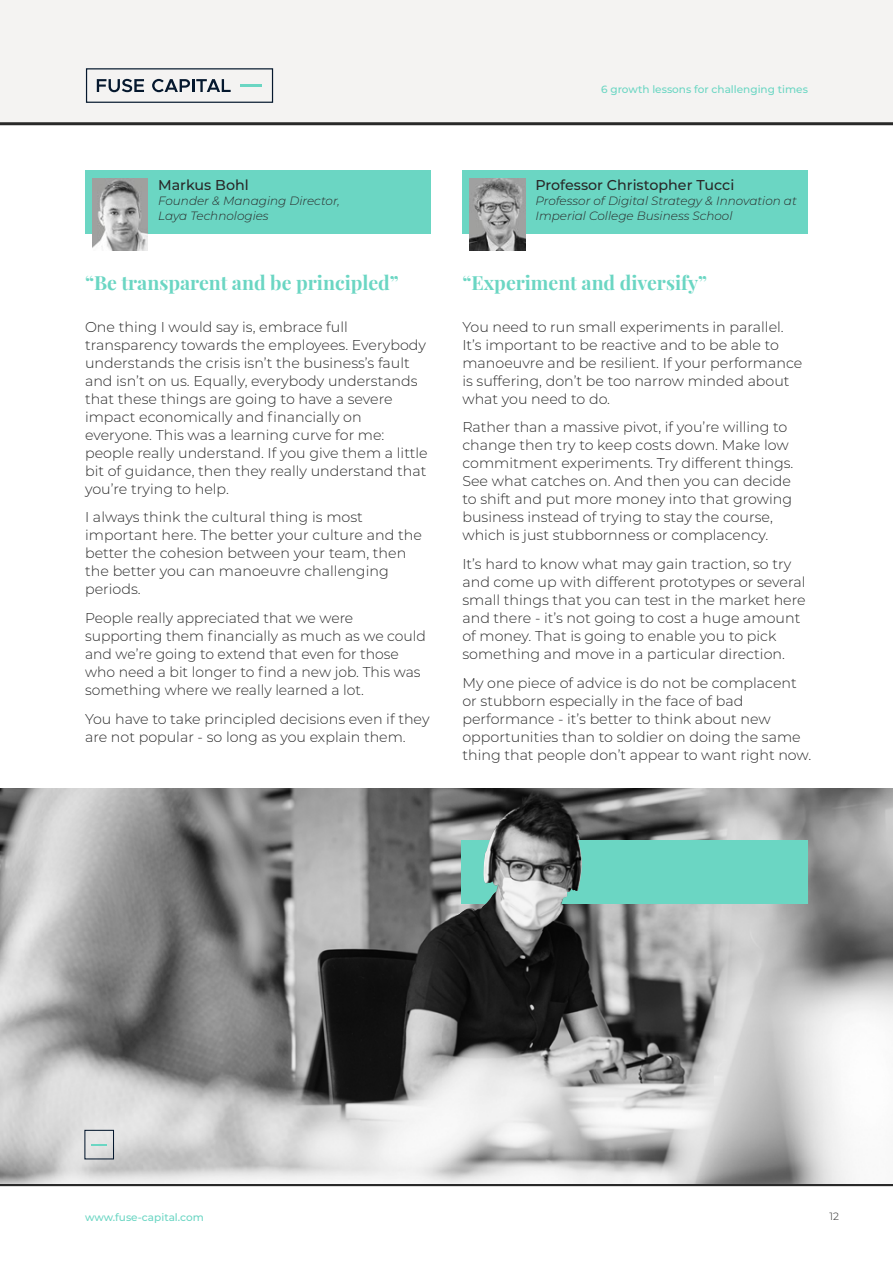
<style>
.page{position:relative;width:893px;height:1263px;background:#fff}
.page>*{position:absolute;margin:0;border:0;box-sizing:border-box;transform-origin:0 0}
.t1{font:700 19.5px "Playfair Display";color:#6bd6c3}
.t2{font:300 14.25px/18px "Montserrat";color:#292929}
.t3{font:500 14.25px "Montserrat";color:#292929}
.t4{font:italic 300 12px/15px "Montserrat";color:#292929}
.t5{font:500 10.5px "Montserrat";color:#6bd6c3}
.t6{font:300 10.5px "Montserrat";color:#292929}
</style>
<div class="page">
<div style="left:0;top:0;width:893px;height:124px;background:#f4f3f2"></div>
<hr style="left:0;top:122px;width:893px;height:3px;background:#292929">
<hr style="left:0;top:1183px;width:893px;height:3px;background:#292929">
<div style="left:86px;top:68px;width:187px;height:35px;border:1px solid #05182e"></div>
<svg style="left:97px;top:79px;width:47px;height:13px"></svg>
<svg style="left:152px;top:79px;width:79px;height:13px"></svg>
<hr style="left:240px;top:84px;width:22px;height:2px;background:#6bd6c3">
<img style="left:0;top:789px;width:893px;height:394px">
<div style="left:85px;top:170px;width:346px;height:64px;background:#6bd6c3"></div>
<img style="left:92px;top:179px;width:56px;height:72px">
<div style="left:462px;top:170px;width:346px;height:64px;background:#6bd6c3"></div>
<div style="left:461px;top:840px;width:347px;height:64px;background:#6bd6c3"></div>
<img style="left:470px;top:179px;width:55px;height:72px">
<img style="left:455px;top:819px;width:127px;height:112px">
<div style="left:84px;top:1130px;width:30px;height:29px;border:1px solid #05182e"></div>
<svg style="left:91px;top:1144px;width:16px;height:1px"></svg>
<p class="t5" style="left:601px;top:82px;width:208px">6 growth lessons for challenging times</p>
<p class="t3" style="left:158px;top:175px;width:92px">Markus Bohl</p>
<p class="t4" style="left:158px;top:193px;width:183px">Founder &amp; Managing Director,<br>Laya Technologies</p>
<h1 class="t1" style="left:85px;top:267px;width:315px">“Be transparent and be principled”</h1>
<p class="t2" style="left:85px;top:317px;width:344px">One thing I would say is, embrace full transparency towards the employees. Everybody understands the crisis isn’t the business’s fault and isn’t on us. Equally, everybody understands that these things are going to have a severe impact economically and financially on everyone. This was a learning curve for me: people really understand. If you give them a little bit of guidance, then they really understand that you’re trying to help.</p>
<p class="t2" style="left:85px;top:508px;width:338px">I always think the cultural thing is most important here. The better your culture and the better the cohesion between your team, then the better you can manoeuvre challenging periods.</p>
<p class="t2" style="left:85px;top:608px;width:342px">People really appreciated that we were supporting them financially as much as we could and we’re going to extend that even for those who need a bit longer to find a new job. This was something where we really learned a lot.</p>
<p class="t2" style="left:85px;top:709px;width:346px">You have to take principled decisions even if they are not popular - so long as you explain them.</p>
<p class="t3" style="left:535px;top:175px;width:200px">Professor Christopher Tucci</p>
<p class="t4" style="left:535px;top:193px;width:263px">Professor of Digital Strategy &amp; Innovation at<br>Imperial College Business School</p>
<h1 class="t1" style="left:462px;top:267px;width:246px">“Experiment and diversify”</h1>
<p class="t2" style="left:462px;top:317px;width:341px">You need to run small experiments in parallel.<br>It’s important to be reactive and to be able to manoeuvre and be resilient. If your performance is suffering, don’t be too narrow minded about what you need to do.</p>
<p class="t2" style="left:462px;top:418px;width:332px">Rather than a massive pivot, if you’re willing to change then try to keep costs down. Make low commitment experiments. Try different things.<br>See what catches on. And then you can decide to shift and put more money into that growing business instead of trying to stay the course, which is just stubbornness or complacency.</p>
<p class="t2" style="left:462px;top:554px;width:345px">It’s hard to know what may gain traction, so try and come up with different prototypes or several small things that you can test in the market here and there - it’s not going to cost a huge amount of money. That is going to enable you to pick something and move in a particular direction.</p>
<p class="t2" style="left:462px;top:673px;width:350px">My one piece of advice is do not be complacent or stubborn especially in the face of bad performance - it’s better to think about new opportunities than to soldier on doing the same thing that people don’t appear to want right now.</p>
<p class="t5" style="left:85px;top:1210px;width:120px">www.fuse-capital.com</p>
<p class="t6" style="left:829px;top:1209px;width:11px">12</p>
</div>
